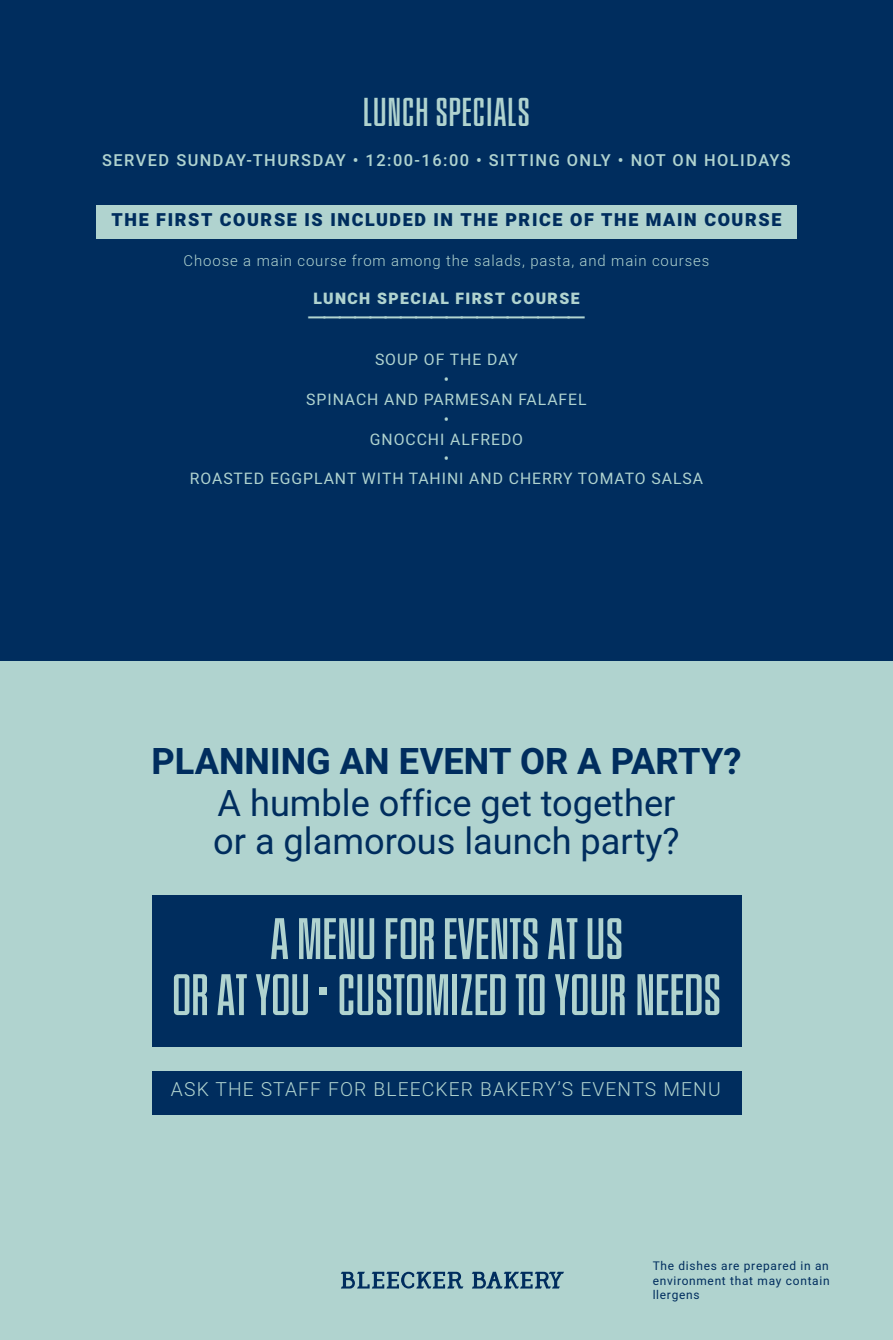
<style>
.page{position:relative;width:893px;height:1340px;background:#fff}
.page>*{position:absolute;margin:0;border:0;box-sizing:border-box;transform-origin:0 0}
.t1{font:64.75px/56px "Bar Lev AAA";color:#b0d3cf;text-align:center}
.t2{font:44.62px "Bar Lev AAA";letter-spacing:.02em;color:#b0d3cf}
.t3{font:36.23px/38.5px "Heebo";color:#002d5e}
.t4{font:700 36.23px "Heebo";color:#002d5e}
.t5{font:26.25px "Heebo";color:#b0d3cf}
.t6{font:300 19.25px "Heebo";letter-spacing:.06em;color:#b0d3cf}
.t7{font:900 17.85px "Heebo";letter-spacing:.09em;color:#002d5e}
.t8{font:500 16.45px "Heebo";letter-spacing:.09em;color:#b0d3cf}
.t9{font:15.75px/19.8px "Heebo";letter-spacing:.06em;color:#b0d3cf;text-align:center}
.t10{font:900 15.75px "Heebo";letter-spacing:.09em;color:#b0d3cf}
.t11{font:300 14.88px "Heebo";letter-spacing:.06em;color:#b0d3cf}
.t12{font:11.9px/14.9px "Heebo";letter-spacing:.06em;color:#002d5e;text-align:justify}
.s1{font-size:75.95px}
</style>
<div class="page">
<div style="left:0;top:0;width:893px;height:1339px;background:#002d5e"></div>
<div style="left:0;top:662px;width:893px;height:677px;background:#b0d3cf"></div>
<div style="left:152px;top:895px;width:589px;height:151px;background:#002d5e"></div>
<div style="left:152px;top:1071px;width:589px;height:44px;background:#002d5e"></div>
<svg style="left:341px;top:1271px;width:122px;height:17px"></svg>
<svg style="left:472px;top:1271px;width:92px;height:17px"></svg>
<div style="left:96px;top:205px;width:701px;height:34px;background:#b0d3cf"></div>
<h2 class="t2" style="left:363px;top:87px;width:168px">LUNCH SPECIALS</h2>
<p class="t8" style="left:102px;top:148px;width:690px">SERVED SUNDAY-THURSDAY • 12:00-16:00 • SITTING ONLY • NOT ON HOLIDAYS</p>
<p class="t7" style="left:112px;top:208px;width:671px">THE FIRST COURSE IS INCLUDED IN THE PRICE OF THE MAIN COURSE</p>
<p class="t11" style="left:184px;top:250px;width:527px">Choose a main course from among the salads, pasta, and main courses</p>
<p class="t10" style="left:313px;top:288px;width:268px">LUNCH SPECIAL FIRST COURSE</p>
<h3 class="t5" style="left:307px;top:299px;width:281px">——————————————————</h3>
<p class="t9" style="left:190px;top:349px;width:515px">SOUP OF THE DAY<br>•<br>SPINACH AND PARMESAN FALAFEL<br>•<br>GNOCCHI ALFREDO<br>•<br>ROASTED EGGPLANT WITH TAHINI AND CHERRY TOMATO SALSA</p>
<h3 class="t4" style="left:151px;top:735px;width:592px">PLANNING AN EVENT OR A PARTY?</h3>
<h3 class="t3" style="left:213px;top:783px;width:468px">A humble office get together or a glamorous launch party?</h3>
<h1 class="t1" style="left:172px;top:912px;width:551px">A MENU FOR EVENTS AT US<br>OR AT YOU <span class="s1">·</span> CUSTOMIZED TO YOURNEEDS</h1>
<p class="t6" style="left:171px;top:1075px;width:551px">ASK THE STAFF FOR BLEECKER BAKERY’S EVENTS MENU</p>
<p class="t12" style="left:653px;top:1257px;width:178px">The dishes are prepared in an environment that may contain llergens</p>
</div>
